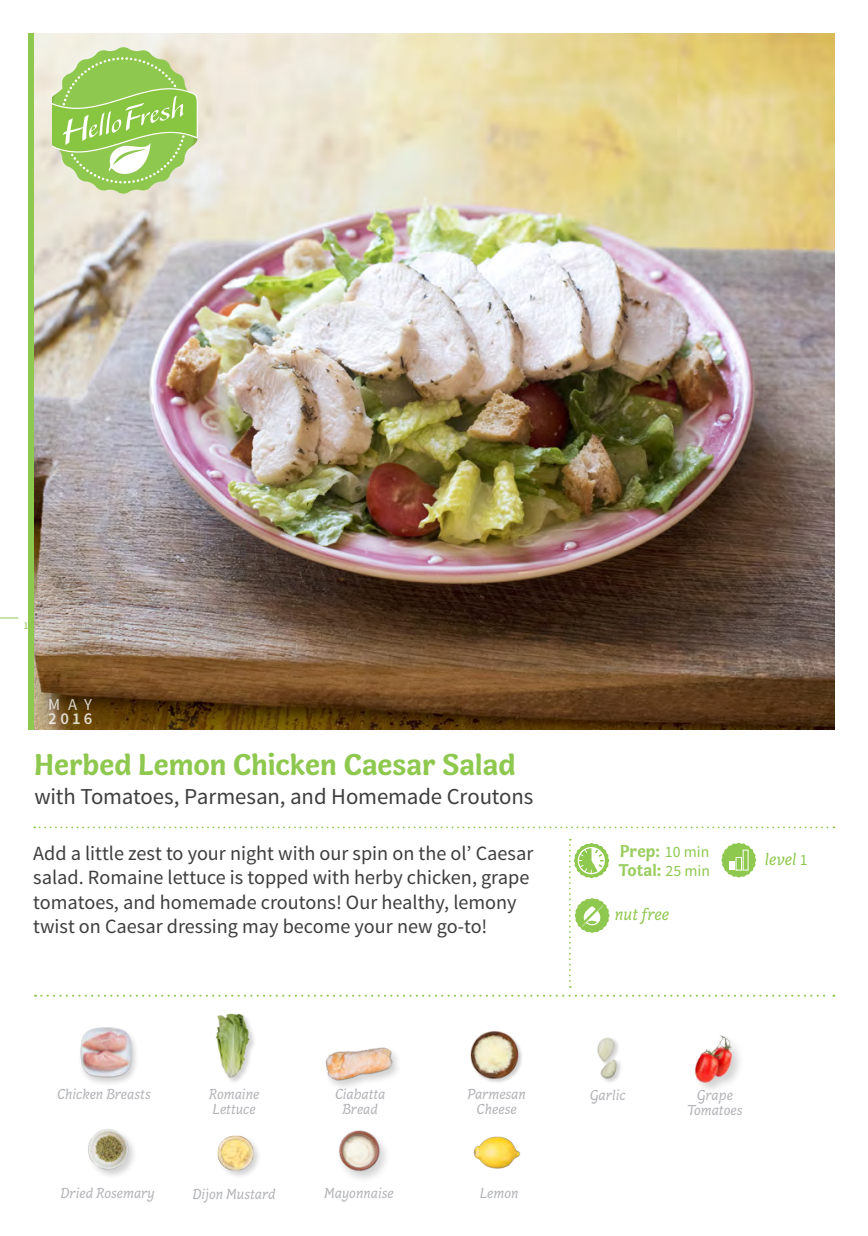
<style>
.page{position:relative;width:868px;height:1236px;background:#fff}
.page>*{position:absolute;margin:0;border:0;box-sizing:border-box;transform-origin:0 0}
.t1{font:700 30.97px "Capucine Basic";letter-spacing:-.005em;color:#8fc84e}
.t2{font:22.75px "Source Sans Pro";letter-spacing:-.005em;color:#3e3e3f}
.t3{font:20.12px/24.5px "Source Sans Pro";color:#3e3e3f}
.t4{font:italic 17.5px "Capucine Basic";color:#8fc84e}
.t5{font:700 17.5px/18.7px "Capucine Basic";letter-spacing:.005em;color:#9bcd60}
.t6{font:600 16.62px "Source Sans Pro";color:#fff}
.t7{font:16.62px "Source Sans Pro";color:#fff}
.t8{font:15.75px/19.2px "Source Sans Pro";color:#8fc84e}
.t9{font:italic 14.88px/14.3px "Capucine Basic";color:#b2b3b7;text-align:center}
.t10{font:10.5px "Source Sans Pro";color:#8fc84e}
.s1{font-family:"Source Sans Pro";font-style:normal;font-size:15.75px}
</style>
<div class="page">
<img style="left:34px;top:33px;width:800px;height:696px">
<img style="left:694px;top:1035px;width:46px;height:55px">
<img style="left:597px;top:1037px;width:24px;height:45px">
<svg style="left:34px;top:826px;width:800px;height:2px"></svg>
<svg style="left:0;top:617px;width:18px;height:1px"></svg>
<svg style="left:53px;top:47px;width:145px;height:146px;background:#aed47d"></svg>
<svg style="left:35px;top:994px;width:799px;height:2px"></svg>
<div style="left:28px;top:33px;width:6px;height:696px;background:#8fc84e"></div>
<svg style="left:721px;top:842px;width:35px;height:35px"></svg>
<img style="left:217px;top:1135px;width:42px;height:41px">
<img style="left:88px;top:1129px;width:46px;height:47px">
<img style="left:80px;top:1027px;width:56px;height:57px">
<img style="left:215px;top:1013px;width:38px;height:68px">
<img style="left:339px;top:1130px;width:47px;height:49px">
<img style="left:473px;top:1136px;width:48px;height:33px">
<img style="left:470px;top:1031px;width:52px;height:51px">
<img style="left:325px;top:1047px;width:73px;height:40px">
<svg style="left:569px;top:838px;width:40px;height:149px"></svg>
<p class="t10" style="left:23px;top:619px;width:7px">1</p>
<p class="t7" style="left:49px;top:694px;width:45px">MAY</p>
<p class="t6" style="left:49px;top:708px;width:45px">2016</p>
<h1 class="t1" style="left:34px;top:740px;width:482px">Herbed Lemon Chicken Caesar Salad</h1>
<p class="t2" style="left:34px;top:782px;width:500px">with Tomatoes, Parmesan, and Homemade Croutons</p>
<p class="t3" style="left:33px;top:841px;width:501px">Add a little zest to your night with our spin on the ol’ Caesar salad. Romaine lettuce is topped with herby chicken, grape tomatoes, and homemade croutons! Our healthy, lemony twist on Caesar dressing may become your new go-to!</p>
<p class="t8" style="left:664px;top:842px;width:47px">10 min<br>25 min</p>
<p class="t4" style="left:764px;top:846px;width:44px">level <span class="s1">1</span></p>
<p class="t5" style="left:618px;top:840px;width:44px">Prep:<br>Total:</p>
<p class="t4" style="left:614px;top:901px;width:56px">nut free</p>
<p class="t9" style="left:57px;top:1087px;width:95px">Chicken Breasts</p>
<p class="t9" style="left:335px;top:1087px;width:52px">Ciabatta<br>Bread</p>
<p class="t9" style="left:209px;top:1087px;width:52px">Romaine</p>
<p class="t9" style="left:589px;top:1088px;width:37px">Garlic</p>
<p class="t9" style="left:212px;top:1102px;width:45px">Lettuce</p>
<p class="t9" style="left:467px;top:1087px;width:60px">Parmesan<br>Cheese</p>
<p class="t9" style="left:60px;top:1186px;width:96px">Dried Rosemary</p>
<p class="t9" style="left:192px;top:1186px;width:85px">Dijon Mustard</p>
<p class="t9" style="left:324px;top:1186px;width:71px">Mayonnaise</p>
<p class="t9" style="left:479px;top:1186px;width:40px">Lemon</p>
<p class="t9" style="left:686px;top:1088px;width:57px">Grape<br>Tomatoes</p>
</div>
